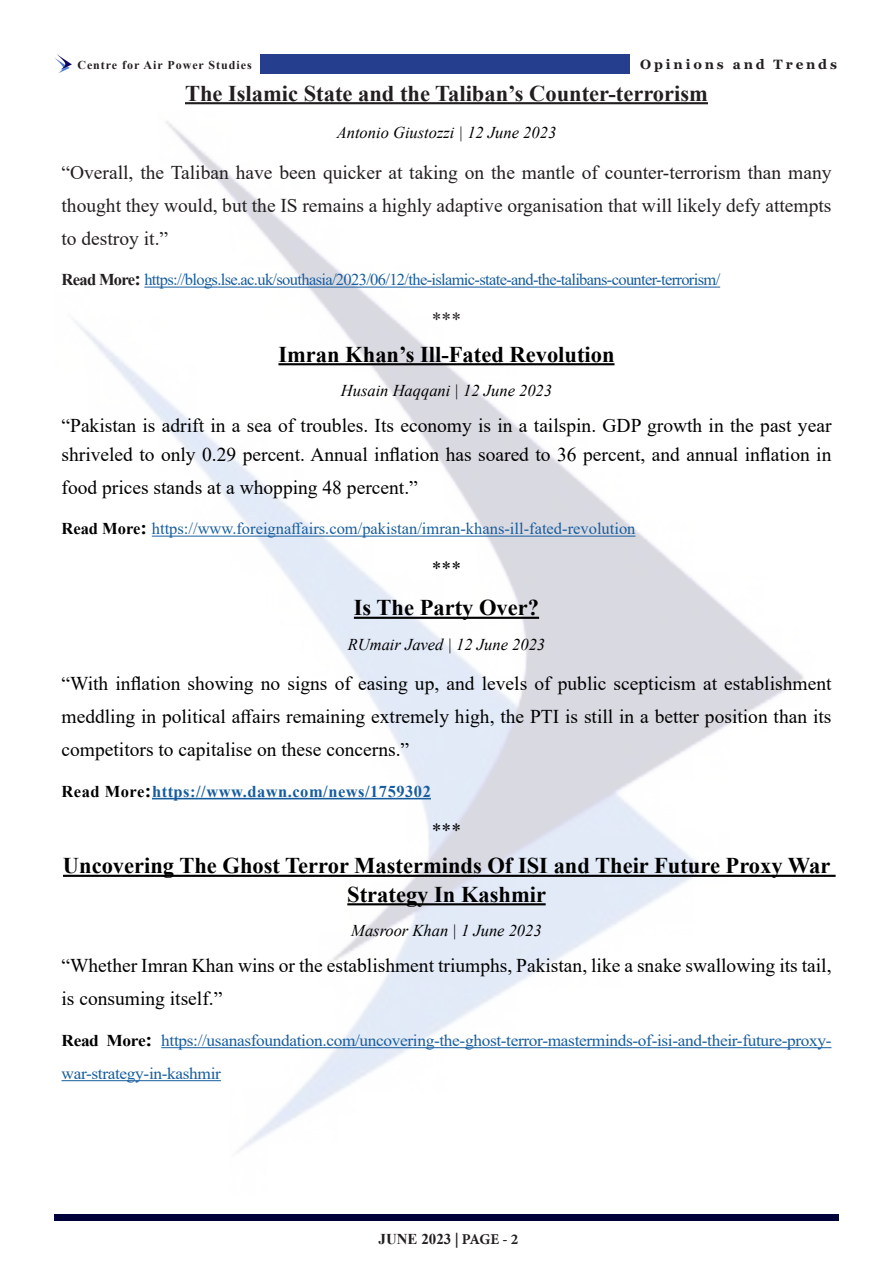
<style>
.page{position:relative;width:893px;height:1263px;background:#fff}
.page>*{position:absolute;margin:0;border:0;box-sizing:border-box;transform-origin:0 0}
.t1{font:700 22.5px/28.5px "Times New Roman";color:#000;text-align:center}
.t2{font:700 22.5px "Times New Roman";color:#231f20}
.t3{font:19.5px/33px "Times New Roman";color:#000}
.t4{font:19.5px/33px "Times New Roman";color:#231f20;text-align:justify}
.t5{font:16.5px/33px "Times New Roman";letter-spacing:-.02em;color:#175d9e;scale:1.05 1}
.t6{font:16.5px "Times New Roman";letter-spacing:-.04em;color:#175d9e}
.t7{font:italic 16.5px "Times New Roman";color:#000}
.t8{font:16.5px "Times New Roman";color:#175d9e}
.t9{font:700 16.5px "Times New Roman";letter-spacing:.03em;color:#175d9e}
.t10{font:700 15px "Times New Roman";color:#231f20}
.t11{font:700 13.5px "Georgia";letter-spacing:.215em;color:#231f20}
.t12{font:700 12px "Times New Roman";letter-spacing:.08em;color:#231f20}
.s1{font-weight:700;color:#231f20}
.s2{font-weight:700;font-size:19.5px;color:#231f20}
.s3{font-weight:700;color:#000}
.s4{font-weight:700;font-size:19.5px;color:#000}
.s5{color:#000}
.s6{font-size:19.5px;color:#000}
.s7{font-family:"Minion Pro"}
</style>
<div class="page">
<div style="left:55px;top:1215px;width:784px;height:6px;background:#00003a"></div>
<img style="left:55px;top:55px;width:17px;height:18px">
<div style="left:261px;top:54px;width:369px;height:20px;background:#253f8e"></div>
<img style="left:61px;top:121px;width:775px;height:1031px">
<hr style="left:185px;top:102px;width:523px;height:2px;background:#231f20">
<hr style="left:144px;top:287px;width:576px;height:1px;background:#175d9e">
<hr style="left:278px;top:363px;width:336px;height:2px;background:#000">
<hr style="left:152px;top:536px;width:483px;height:1px;background:#175d9e">
<hr style="left:354px;top:617px;width:185px;height:2px;background:#000">
<hr style="left:152px;top:798px;width:279px;height:1px;background:#175d9e">
<hr style="left:63px;top:875px;width:773px;height:2px;background:#000">
<hr style="left:347px;top:903px;width:199px;height:2px;background:#000">
<hr style="left:161px;top:1047px;width:670px;height:1px;background:#175d9e">
<hr style="left:62px;top:1080px;width:159px;height:1px;background:#175d9e">
<p class="t12" style="left:77px;top:56px;width:176px">Centre for Air Power Studies</p>
<p class="t11" style="left:640px;top:56px;width:199px">Opinions and Trends</p>
<p class="t2" style="left:185px;top:77px;width:524px">The Islamic State and the Taliban’s Counter-terrorism</p>
<p class="t7" style="left:337px;top:121px;width:221px">Antonio Giustozzi | 12 June 2023</p>
<p class="t4" style="left:62px;top:155px;width:771px">“Overall, the Taliban have been quicker at taking on the mantle of counter-terrorism than many thought they would, but the IS remains a highly adaptive organisation that will likely defy attempts to destroy it.”</p>
<p class="t6" style="left:62px;top:268px;width:660px"><span class="s1">Read More</span><span class="s2">:</span> https://blogs.lse.ac.uk/southasia/2023/06/12/the-islamic-state-and-the-talibans-counter-terrorism/</p>
<p class="t4" style="left:432px;top:302px;width:31px">***</p>
<p class="t1" style="left:278px;top:339px;width:338px">Imran Khan’s Ill-Fated Revolution</p>
<p class="t7" style="left:341px;top:379px;width:213px">Husain Haqqani | 12 June 2023</p>
<p class="t3" style="left:62px;top:411px;width:771px;line-height:28.5px">“Pakistan is adrift in a sea of troubles. Its economy is in a tailspin. GDP growth in the past year shriveled to only 0.29 percent. Annual inflation has soared to 36 percent, and annual inflation in</p>
<p class="t3" style="left:62px;top:470px;width:358px">food prices stands at a whopping 48 percent.”</p>
<p class="t8" style="left:62px;top:517px;width:575px"><span class="s3">Read More</span><span class="s4">:</span> https://www.foreignaffairs.com/pakistan/imran-khans-ill-fated-revolution</p>
<p class="t3" style="left:432px;top:551px;width:31px">***</p>
<p class="t1" style="left:354px;top:593px;width:187px">Is The Party Over?</p>
<p class="t7" style="left:348px;top:633px;width:199px">RUmair Javed | 12 June 2023</p>
<p class="t3" style="left:62px;top:667px;width:771px;text-align:justify">“With inflation showing no signs of easing up, and levels of public scepticism at establishment meddling in political affairs remaining extremely high, the PTI is still in a better position than its competitors to capitalise on these concerns.”</p>
<p class="t9" style="left:62px;top:779px;width:371px"><span class="s5">Read More</span><span class="s6">:</span>https://www.dawn.com/news/1759302</p>
<p class="t3" style="left:432px;top:814px;width:31px">***</p>
<p class="t1" style="left:63px;top:851px;width:769px">Uncovering The Ghost Terror Masterminds Of ISI and Their Future Proxy War<br>Strategy In Kashmir</p>
<p class="t7" style="left:351px;top:919px;width:192px">Masroor Khan | 1 June 2023</p>
<p class="t3" style="left:62px;top:949px;width:771px">“Whether Imran Khan wins or the establishment triumphs, Pakistan, like a snake swallowing its tail, is consuming itself.”</p>
<p class="t5" style="left:62px;top:1023px;width:735px"><span class="s3">Read More</span><span class="s4">:</span> https://usanasfoundation.com/uncovering-the-ghost-terror-masterminds-of-isi-and-their-future-proxy&shy;war-strategy-in-kashmir</p>
<p class="t10" style="left:378px;top:1228px;width:141px">JUNE 2023 <span class="s7">| PAGE - 2</span></p>
</div>
